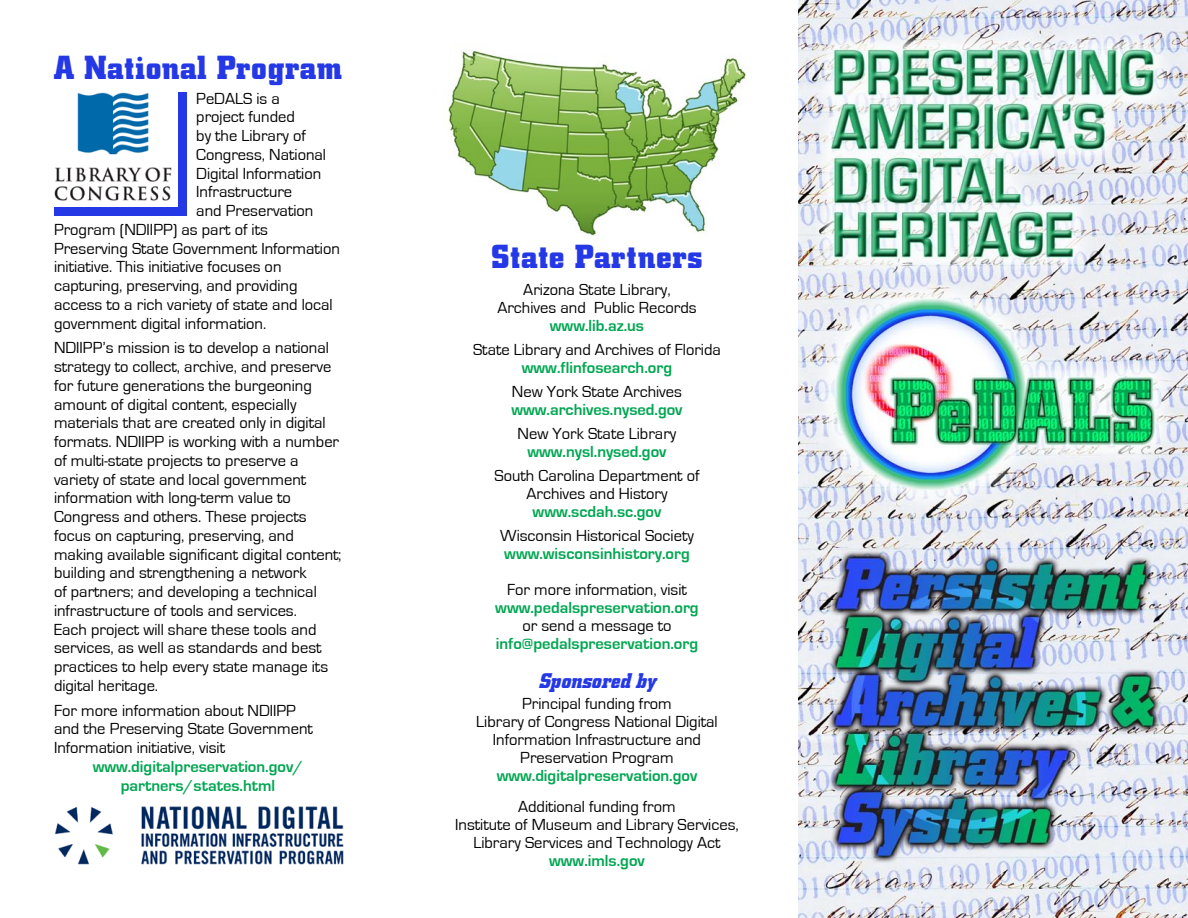
<style>
.page{position:relative;width:1188px;height:918px;background:#fff}
.page>*{position:absolute;margin:0;border:0;box-sizing:border-box;transform-origin:0 0}
.t1{font:700 33px "City";letter-spacing:.025em;color:#2439e5}
.t2{font:italic 700 21px "City";color:#2439e5}
.t3{font:16.5px/18.8px "Eurostile";color:#000;text-align:center}
.t4{font:700 16.5px/18.8px "Eurostile";color:#00a651;text-align:center}
</style>
<div class="page">
<div style="left:54px;top:92px;width:132px;height:124px;background:#2439e5"></div>
<div style="left:54px;top:92px;width:124px;height:115px;background:#fff"></div>
<img style="left:448px;top:50px;width:298px;height:186px">
<img style="left:54px;top:92px;width:118px;height:109px">
<img style="left:54px;top:806px;width:290px;height:59px">
<img style="left:798px;top:0;width:390px;height:918px">
<h1 class="t1" style="left:54px;top:49px;width:290px">A National Program</h1>
<p class="t3" style="left:196px;top:89px;width:85px">PeDALS is a</p>
<p class="t3" style="left:196px;top:108px;width:100px">project funded</p>
<p class="t3" style="left:196px;top:127px;width:111px">by the Library of</p>
<p class="t3" style="left:196px;top:145px;width:131px">Congress, National</p>
<p class="t3" style="left:196px;top:164px;width:126px">Digital Information</p>
<p class="t3" style="left:196px;top:183px;width:97px">Infrastructure</p>
<p class="t3" style="left:196px;top:202px;width:119px">and Preservation</p>
<p class="t3" style="left:54px;top:220px;width:215px">Program (NDIIPP) as part of its</p>
<p class="t3" style="left:54px;top:239px;width:287px">Preserving State Government Information</p>
<p class="t3" style="left:54px;top:258px;width:229px">initiative. This initiative focuses on</p>
<p class="t3" style="left:54px;top:277px;width:245px">capturing, preserving, and providing</p>
<p class="t3" style="left:54px;top:295px;width:280px">access to a rich variety of state and local</p>
<p class="t3" style="left:54px;top:314px;width:214px">government digital information.</p>
<p class="t3" style="left:54px;top:339px;width:289px;text-align:left">NDIIPP’s mission is to develop a national strategy to collect, archive, and preserve for future generations the burgeoning amount of digital content, especially materials that are created only in digital formats. NDIIPP is working with a number of multi-state projects to preserve a variety of state and local government information with long-term value to Congress and others. These projects focus on capturing, preserving, and making available significant digital content; building and strengthening a network<br>of partners; and developing a technical infrastructure of tools and services.<br>Each project will share these tools and services, as well as standards and best practices to help every state manage its digital heritage.</p>
<p class="t3" style="left:54px;top:701px;width:260px;text-align:left">For more information about NDIIPP and the Preserving State Government<br>Information initiative, visit</p>
<p class="t4" style="left:93px;top:757px;width:212px">www.digitalpreservation.gov/ partners/states.html</p>
<h1 class="t1" style="left:491px;top:239px;width:213px">State Partners</h1>
<p class="t3" style="left:497px;top:281px;width:201px;line-height:18px">Arizona State Library,<br>Archives and Public Records</p>
<p class="t4" style="left:550px;top:317px;width:96px">www.lib.az.us</p>
<p class="t3" style="left:473px;top:341px;width:249px">State Library and Archives of Florida</p>
<p class="t4" style="left:522px;top:359px;width:152px">www.flinfosearch.org</p>
<p class="t3" style="left:512px;top:383px;width:172px">New York State Archives</p>
<p class="t4" style="left:511px;top:401px;width:173px">www.archives.nysed.gov</p>
<p class="t3" style="left:518px;top:425px;width:160px">New York State Library</p>
<p class="t4" style="left:528px;top:443px;width:140px">www.nysl.nysed.gov</p>
<p class="t3" style="left:495px;top:467px;width:206px;line-height:18px">South Carolina Department of<br>Archives and History</p>
<p class="t4" style="left:533px;top:503px;width:130px">www.scdah.sc.gov</p>
<p class="t3" style="left:500px;top:527px;width:195px">Wisconsin Historical Society</p>
<p class="t4" style="left:504px;top:545px;width:187px">www.wisconsinhistory.org</p>
<p class="t3" style="left:507px;top:581px;width:181px">For more information, visit</p>
<p class="t4" style="left:495px;top:599px;width:205px">www.pedalspreservation.org</p>
<p class="t3" style="left:522px;top:617px;width:151px">or send a message to</p>
<p class="t4" style="left:496px;top:635px;width:204px">info@pedalspreservation.org</p>
<p class="t2" style="left:538px;top:669px;width:119px">Sponsored by</p>
<p class="t3" style="left:476px;top:695px;width:243px;line-height:18px">Principal funding from<br>Library of Congress National Digital<br>Information Infrastructure and<br>Preservation Program</p>
<p class="t4" style="left:497px;top:766px;width:202px">www.digitalpreservation.gov</p>
<p class="t3" style="left:455px;top:798px;width:285px;line-height:18px">Additional funding from<br>Institute of Museum and Library Services,<br>Library Services and Technology Act</p>
<p class="t4" style="left:549px;top:852px;width:97px">www.imls.gov</p>
</div>
